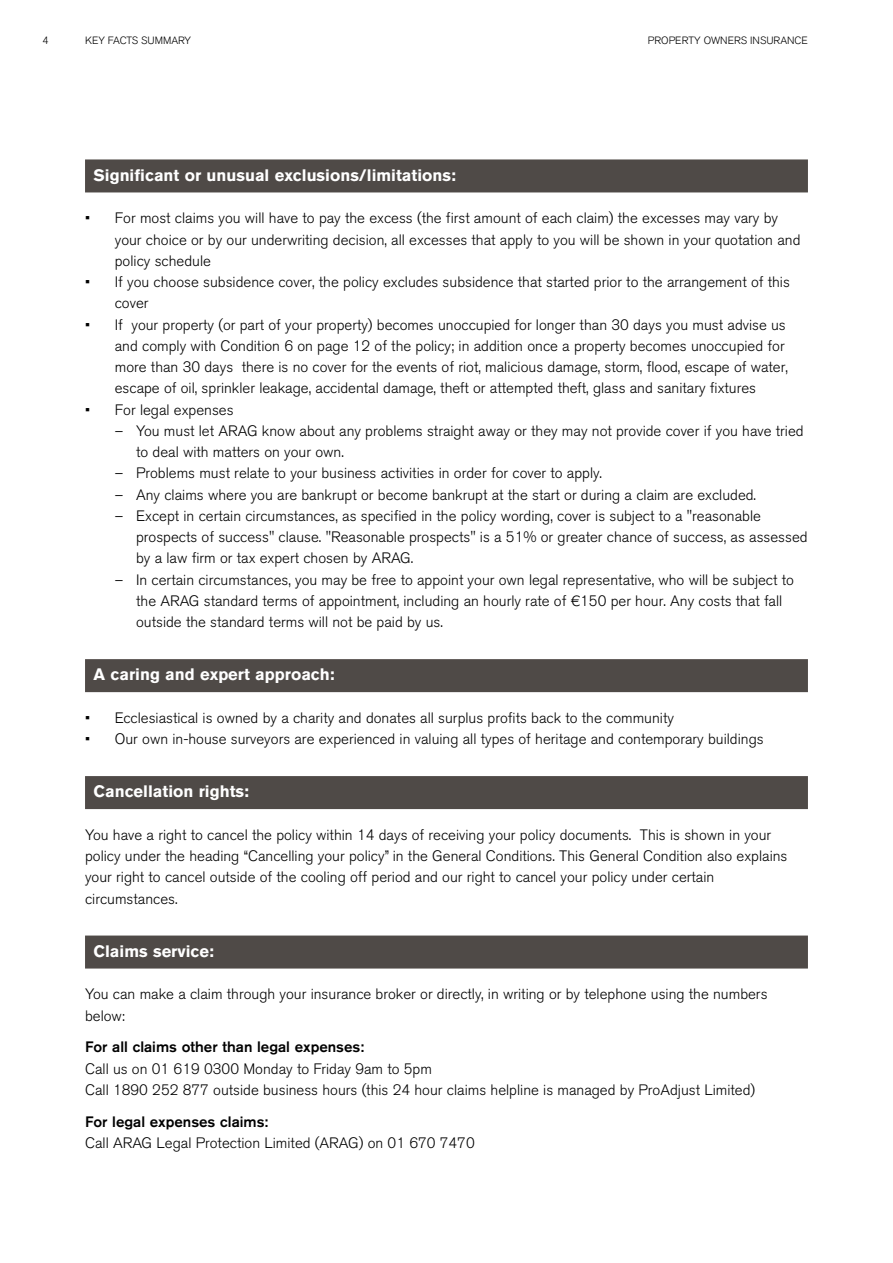
<style>
.page{position:relative;width:893px;height:1263px;background:#fff}
.page>*{position:absolute;margin:0;border:0;box-sizing:border-box;transform-origin:0 0}
.t1{font:700 16.5px "Akzidenz Grotesk BQ";color:#fff}
.t2{font:300 15px/21.3px "Akzidenz Grotesk BQ";color:#000}
.t3{font:500 15px "Akzidenz Grotesk BQ";color:#000}
.t4{font:300 10.5px "Akzidenz Grotesk BQ";color:#000}
</style>
<div class="page">
<div style="left:85px;top:159px;width:723px;height:33px;background:#4f4a47"></div>
<div style="left:85px;top:659px;width:723px;height:33px;background:#4f4a47"></div>
<div style="left:85px;top:776px;width:723px;height:33px;background:#4f4a47"></div>
<div style="left:85px;top:935px;width:723px;height:33px;background:#4f4a47"></div>
<p class="t4" style="left:43px;top:34px;width:8px">4</p>
<p class="t4" style="left:85px;top:34px;width:108px">KEY FACTS SUMMARY</p>
<p class="t4" style="left:648px;top:34px;width:161px">PROPERTY OWNERS INSURANCE</p>
<p class="t1" style="left:94px;top:165px;width:364px">Significant or unusual exclusions/limitations:</p>
<p class="t2" style="left:115px;top:208px;width:687px;text-indent:-30px">• For most claims you will have to pay the excess (the first amount of each claim) the excesses may vary by your choice or by our underwriting decision, all excesses that apply to you will be shown in your quotation and policy schedule</p>
<p class="t2" style="left:115px;top:271px;width:677px;text-indent:-30px">• If you choose subsidence cover, the policy excludes subsidence that started prior to the arrangement of this cover</p>
<p class="t2" style="left:115px;top:314px;width:675px;text-indent:-30px">• If your property (or part of your property) becomes unoccupied for longer than 30 days you must advise us and comply with Condition 6 on page 12 of the policy; in addition once a property becomes unoccupied for more than 30 days there is no cover for the events of riot, malicious damage, storm, flood, escape of water, escape of oil, sprinkler leakage, accidental damage, theft or attempted theft, glass and sanitary fixtures</p>
<p class="t2" style="left:85px;top:399px;width:150px">• For legal expenses</p>
<p class="t2" style="left:136px;top:420px;width:669px;text-indent:-21px">– You must let ARAG know about any problems straight away or they may not provide cover if you have tried to deal with matters on your own.</p>
<p class="t2" style="left:115px;top:463px;width:488px">– Problems must relate to your business activities in order for cover to apply.</p>
<p class="t2" style="left:115px;top:484px;width:643px">– Any claims where you are bankrupt or become bankrupt at the start or during a claim are excluded.</p>
<p class="t2" style="left:136px;top:505px;width:673px;text-indent:-21px">– Except in certain circumstances, as specified in the policy wording, cover is subject to a "reasonable prospects of success" clause. "Reasonable prospects" is a 51% or greater chance of success, as assessed by a law firm or tax expert chosen by ARAG.</p>
<p class="t2" style="left:136px;top:569px;width:659px;text-indent:-21px">– In certain circumstances, you may be free to appoint your own legal representative, who will be subject to the ARAG standard terms of appointment, including an hourly rate of €150 per hour. Any costs that fall outside the standard terms will not be paid by us.</p>
<p class="t1" style="left:94px;top:665px;width:243px">A caring and expert approach:</p>
<p class="t2" style="left:85px;top:707px;width:590px">• Ecclesiastical is owned by a charity and donates all surplus profits back to the community</p>
<p class="t2" style="left:85px;top:729px;width:680px">• Our own in-house surveyors are experienced in valuing all types of heritage and contemporary buildings</p>
<p class="t1" style="left:94px;top:782px;width:157px">Cancellation rights:</p>
<p class="t2" style="left:85px;top:824px;width:704px">You have a right to cancel the policy within 14 days of receiving your policy documents. This is shown in your policy under the heading “Cancelling your policy” in the General Conditions. This General Condition also explains your right to cancel outside of the cooling off period and our right to cancel your policy under certain circumstances.</p>
<p class="t1" style="left:94px;top:941px;width:122px">Claims service:</p>
<p class="t2" style="left:85px;top:984px;width:684px">You can make a claim through your insurance broker or directly, in writing or by telephone using the numbers below:</p>
<p class="t3" style="left:85px;top:1038px;width:281px">For all claims other than legal expenses:</p>
<p class="t2" style="left:85px;top:1058px;width:672px">Call us on 01 619 0300 Monday to Friday 9am to 5pm<br>Call 1890 252 877 outside business hours (this 24 hour claims helpline is managed by ProAdjust Limited)</p>
<p class="t3" style="left:85px;top:1112px;width:185px">For legal expenses claims:</p>
<p class="t2" style="left:85px;top:1132px;width:391px">Call ARAG Legal Protection Limited (ARAG) on 01 670 7470</p>
</div>
